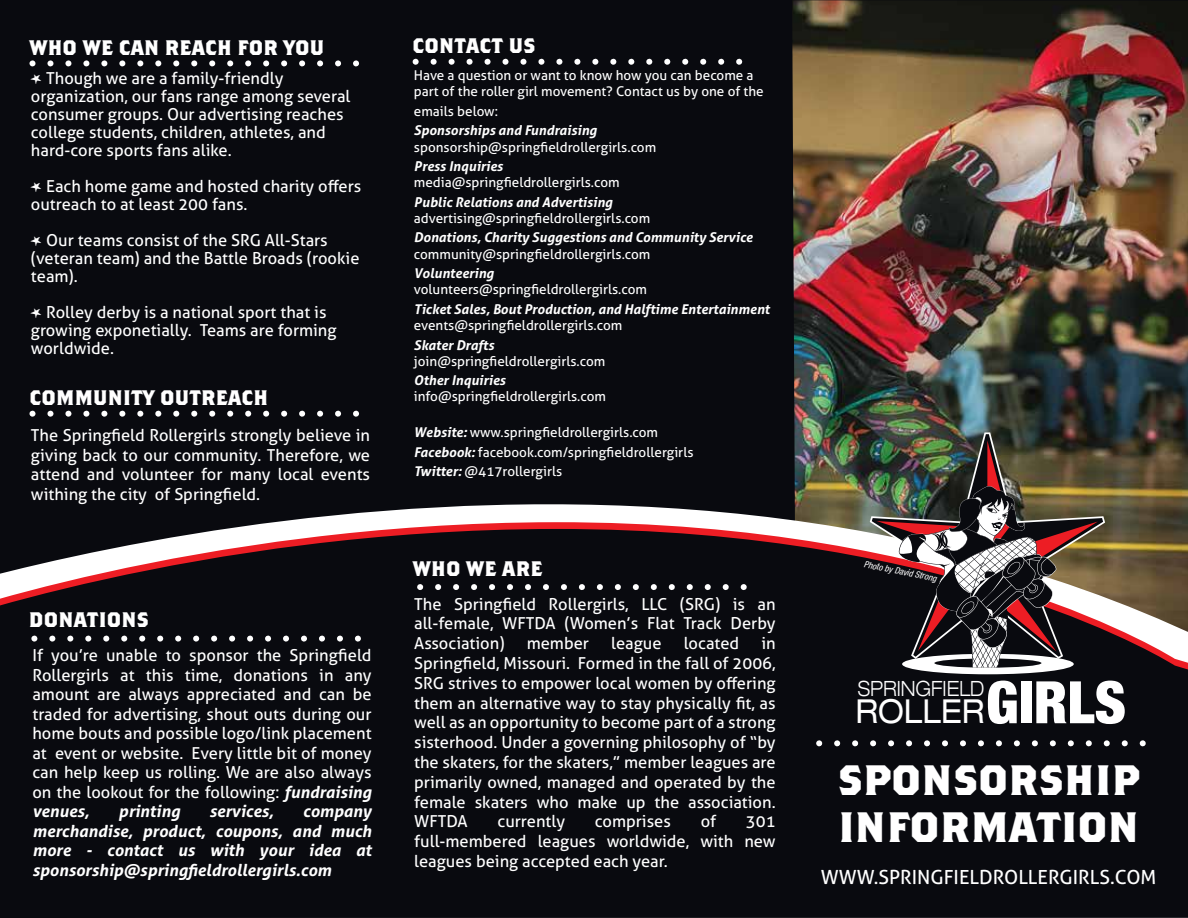
<style>
.page{position:relative;width:1188px;height:918px;background:#090a0f}
.page>*{position:absolute;margin:0;border:0;box-sizing:border-box;transform-origin:0 0}
.t1{font:700 47.1px/46.5px "Brothers";color:#fff}
.t2{font:expanded 33px "Helvetica Neue LT Std";color:#fff;scale:.89 1}
.t3{font:700 21px "Brothers";letter-spacing:.01em;color:#fff}
.t4{font:300 expanded 21px "Helvetica Neue LT Std";color:#fff;scale:.88 1}
.t5{font:19.5px "Aller";color:#fff}
.t6{font:16.5px/19.8px "Aller";color:#fff;text-align:justify}
.t7{font:italic 700 16.5px/19.5px "Aller";color:#fff;text-align:justify}
.t8{font:13.5px/19.5px "Aller";color:#fff}
.t9{font:italic 700 13.5px "Aller";color:#fff}
.t10{font:italic condensed 9px "Helvetica Neue LT Std";color:#fff}
.s1{font-family:"MTF Doodle"}
.s2{font-weight:700;font-style:italic}
.s3{font-weight:900;font-stretch:condensed;font-size:58.65px}
</style>
<div class="page">
<img style="left:792px;top:0;width:396px;height:327px">
<svg style="left:819px;top:740px;width:327px;height:6px"></svg>
<svg style="left:0;top:327px;width:1188px;height:348px"></svg>
<svg style="left:870px;top:432px;width:235px;height:227px"></svg>
<img style="left:872px;top:434px;width:231px;height:223px">
<svg style="left:898px;top:485px;width:176px;height:189px"></svg>
<svg style="left:32px;top:60px;width:327px;height:6px"></svg>
<svg style="left:32px;top:411px;width:340px;height:6px"></svg>
<svg style="left:420px;top:584px;width:339px;height:6px"></svg>
<svg style="left:416px;top:59px;width:327px;height:6px"></svg>
<svg style="left:34px;top:636px;width:339px;height:6px"></svg>
<p class="t3" style="left:29px;top:34px;width:296px">WHO WE CAN REACH FOR YOU</p>
<p class="t6" style="left:31px;top:69px;width:321px;line-height:18px;text-align:left"><span class="s1">l</span> Though we are a family-friendly organization, our fans range among several consumer groups. Our advertising reaches college students, children, athletes, and hard-core sports fans alike.</p>
<p class="t6" style="left:31px;top:177px;width:332px;line-height:18px"><span class="s1">l</span> Each home game and hosted charity offers outreach to at least 200 fans.</p>
<p class="t6" style="left:31px;top:231px;width:330px;line-height:18px;text-align:left"><span class="s1">l</span> Our teams consist of the SRG All-Stars (veteran team) and the Battle Broads (rookie team).</p>
<p class="t6" style="left:31px;top:303px;width:307px;line-height:18px;text-align:left"><span class="s1">l</span> Rolley derby is a national sport that is growing exponetially. Teams are forming worldwide.</p>
<p class="t3" style="left:29px;top:385px;width:240px">COMMUNITY OUTREACH</p>
<p class="t6" style="left:31px;top:426px;width:341px">The Springfield Rollergirls strongly believe in giving back to our community. Therefore, we attend and volunteer for many local events withing the city of Springfield.</p>
<p class="t3" style="left:29px;top:607px;width:122px">DONATIONS</p>
<p class="t6" style="left:32px;top:646px;width:341px">If you’re unable to sponsor the Springfield Rollergirls at this time, donations in any amount are always appreciated and can be traded for advertising, shout outs during our home bouts and possible logo/link placement at event or website. Every little bit of money can help keep us rolling. We are also always on the lookout for the following: <span class="s2">fundraising venues,</span></p>
<p class="t7" style="left:119px;top:802px;width:63px">printing</p>
<p class="t7" style="left:209px;top:802px;width:66px">services,</p>
<p class="t7" style="left:32px;top:802px;width:341px;text-indent:270px">company merchandise, product, coupons, and much more - contact us with your idea at sponsorship@springfieldrollergirls.com</p>
<p class="t3" style="left:413px;top:33px;width:124px">CONTACT US</p>
<p class="t8" style="left:414px;top:67px;width:351px;line-height:16.2px">Have a question or want to know how you can become a part of the roller girl movement? Contact us by one of the</p>
<p class="t8" style="left:414px;top:101px;width:86px">emails below:</p>
<p class="t9" style="left:414px;top:122px;width:185px">Sponsorships and Fundraising</p>
<p class="t8" style="left:414px;top:137px;width:244px">sponsorship@springfieldrollergirls.com</p>
<p class="t9" style="left:414px;top:158px;width:91px">Press Inquiries</p>
<p class="t8" style="left:414px;top:173px;width:207px">media@springfieldrollergirls.com</p>
<p class="t9" style="left:414px;top:194px;width:200px">Public Relations and Advertising</p>
<p class="t8" style="left:414px;top:208px;width:238px">advertising@springfieldrollergirls.com</p>
<p class="t9" style="left:414px;top:229px;width:340px">Donations, Charity Suggestions and Community Service</p>
<p class="t8" style="left:414px;top:244px;width:238px">community@springfieldrollergirls.com</p>
<p class="t9" style="left:414px;top:265px;width:82px">Volunteering</p>
<p class="t8" style="left:414px;top:280px;width:235px">volunteers@springfieldrollergirls.com</p>
<p class="t9" style="left:414px;top:301px;width:357px">Ticket Sales, Bout Production, and Halftime Entertainment</p>
<p class="t8" style="left:414px;top:315px;width:210px">events@springfieldrollergirls.com</p>
<p class="t9" style="left:414px;top:336px;width:82px">Skater Drafts</p>
<p class="t8" style="left:414px;top:351px;width:193px">join@springfieldrollergirls.com</p>
<p class="t9" style="left:414px;top:372px;width:93px">Other Inquiries</p>
<p class="t8" style="left:414px;top:387px;width:194px">info@springfieldrollergirls.com</p>
<p class="t8" style="left:414px;top:423px;width:281px"><span class="s2">Website:</span> www.springfieldrollergirls.com<br><span class="s2">Facebook:</span> facebook.com/springfieldrollergirls<br><span class="s2">Twitter:</span> @417rollergirls</p>
<p class="t3" style="left:413px;top:555px;width:131px">WHO WE ARE</p>
<p class="t6" style="left:414px;top:594px;width:363px">The Springfield Rollergirls, LLC (SRG) is an all-female, WFTDA (Women’s Flat Track Derby Association)</p>
<p class="t6" style="left:527px;top:633px;width:64px">member</p>
<p class="t6" style="left:611px;top:633px;width:52px">league</p>
<p class="t6" style="left:684px;top:633px;width:57px">located</p>
<p class="t6" style="left:414px;top:633px;width:363px;text-indent:347px">in Springfield, Missouri. Formed in the fall of 2006, SRG strives to empower local women by offering them an alternative way to stay physically fit, as well as an opportunity to become part of a strong sisterhood. Under a governing philosophy of “by the skaters, for the skaters,” member leagues are primarily owned, managed and operated by the female skaters who make up the association.<br>WFTDA</p>
<p class="t6" style="left:497px;top:812px;width:69px">currently</p>
<p class="t6" style="left:595px;top:812px;width:78px">comprises</p>
<p class="t6" style="left:701px;top:812px;width:17px">of</p>
<p class="t6" style="left:414px;top:812px;width:363px;text-indent:332px">301 full-membered leagues worldwide, with new leagues being accepted each year.</p>
<p class="t10" style="left:865px;top:559px;width:51px;rotate:11deg">Photo by David</p>
<p class="t10" style="left:916px;top:569px;width:23px;rotate:12deg">Strong</p>
<h2 class="t2" style="left:856px;top:692px;width:305px">ROLLER<span class="s3">GIRLS</span></h2>
<p class="t4" style="left:858px;top:676px;width:146px">SPRINGFIELD</p>
<h1 class="t1" style="left:838px;top:754px;width:303px">sponsorship information</h1>
<p class="t5" style="left:821px;top:865px;width:337px">WWW.SPRINGFIELDROLLERGIRLS.COM</p>
</div>
